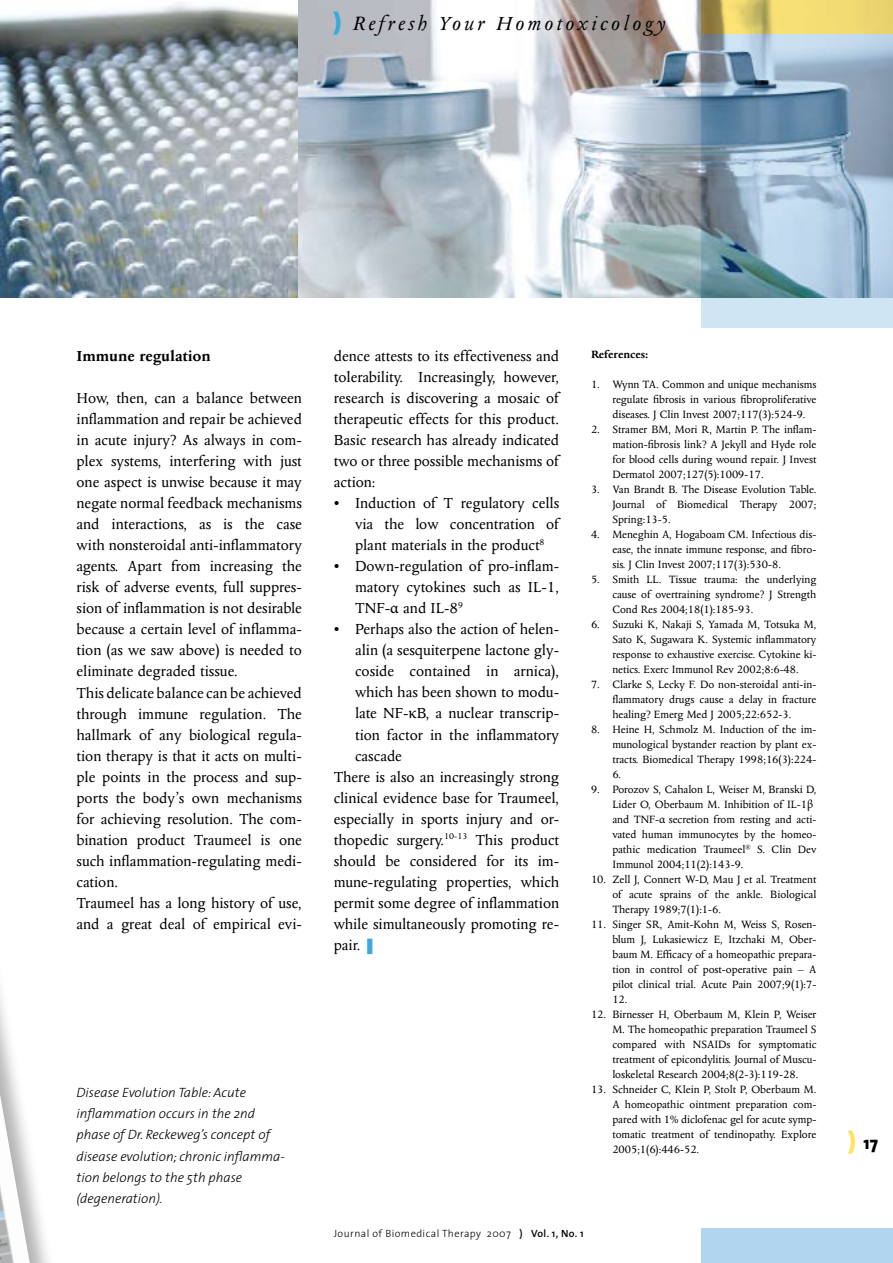
<style>
.page{position:relative;width:893px;height:1263px;background:#fff}
.page>*{position:absolute;margin:0;border:0;box-sizing:border-box;transform-origin:0 0}
.t1{font:italic 22.5px "Columbus";letter-spacing:.15em;color:#000}
.t2{font:800 18px "The Sans";color:#000}
.t3{font:16.5px/21px "Columbus";color:#000;text-align:justify}
.t4{font:700 16.5px "Columbus";color:#000}
.t5{font:italic 300 13.5px/21px "The Sans";color:#000}
.t6{font:12px/15px "Columbus";color:#000;text-align:justify}
.t7{font:700 12px "Columbus";color:#000}
.t8{font:300 10.5px "The Sans";letter-spacing:.04em;color:#000}
.s1{font-family:"The Mix";font-weight:900;font-style:normal;font-size:24px;color:#3aaadc}
.s2{font-family:"Minion Pro"}
.s3{font-weight:700;color:#3aaadc}
.s4{font-weight:600}
.s5{font-family:"The Mix";font-weight:900;font-size:24px;color:#ffe163}
</style>
<div class="page">
<div style="left:702px;top:1229px;width:191px;height:34px;background:#b1d5ee"></div>
<img style="left:0;top:0;width:702px;height:298px">
<div style="left:0;top:941px;width:55px;height:322px;background:#000;opacity:.3"></div>
<img style="left:0;top:1094px;width:30px;height:169px">
<svg style="left:702px;top:0;width:191px;height:34px;background:#e1cc6a"></svg>
<svg style="left:702px;top:34px;width:191px;height:293px;background:#95b0c5"></svg>
<h1 class="t1" style="left:334px;top:12px;width:332px"><span class="s1">)</span> Refresh Your Homotoxicology</h1>
<h3 class="t4" style="left:77px;top:347px;width:136px">Immune regulation</h3>
<p class="t3" style="left:77px;top:387px;width:227px;text-align:left">How, then, can a balance between inflammation and repair be achieved in acute injury? As always in com&shy;plex systems, interfering with just one aspect is unwise because it may negate normal feedback mechanisms and interactions, as is the case with nonsteroidal anti-inflammatory agents. Apart from increasing the risk of adverse events, full suppres&shy;sion of inflammation is not desirable because a certain level of inflamma&shy;tion (as we saw above) is needed to eliminate degraded tissue.<br>This delicate balance can be achieved through immune regulation. The hallmark of any biological regula&shy;tion therapy is that it acts on multi&shy;ple points in the process and sup&shy;ports the body’s own mechanisms for achieving resolution. The com&shy;bination product Traumeel is one such inflammation-regulating medi&shy;cation.<br>Traumeel has a long history of use, and a great deal of empirical evi-</p>
<p class="t5" style="left:77px;top:1082px;width:210px">Disease Evolution Table: Acute inflammation occurs in the 2nd phase of Dr. Reckeweg’s concept of disease evolution; chronic inflamma&shy;tion belongs to the 5th phase (degeneration).</p>
<h3 class="t3" style="left:334px;top:345px;width:227px">dence attests to its effectiveness and tolerability. Increasingly, however, research is discovering a mosaic of therapeutic effects for this product.<br>Basic research has already indicated two or three possible mechanisms of action:</h3>
<h3 class="t3" style="left:355px;top:493px;width:206px;text-indent:-21px">• Induction of T regulatory cells via the low concentration of plant materials in the product<sup>8</sup></h3>
<h3 class="t3" style="left:355px;top:556px;width:206px;text-indent:-21px">• Down-regulation of pro-inflam&shy;matory cytokines such as IL-1, TNF-<span class="s2">α</span> and IL-8<sup>9</sup></h3>
<h3 class="t3" style="left:334px;top:619px;width:227px">• Perhaps also the action of helen-</h3>
<h3 class="t3" style="left:355px;top:640px;width:206px">alin (a sesquiterpene lactone gly-</h3>
<h3 class="t3" style="left:355px;top:661px;width:206px">coside contained in arnica),</h3>
<h3 class="t3" style="left:355px;top:682px;width:206px">which has been shown to modu-</h3>
<h3 class="t3" style="left:355px;top:703px;width:206px">late NF-<span class="s2">κ</span>B, a nuclear transcrip-</h3>
<h3 class="t3" style="left:355px;top:724px;width:206px">tion factor in the inflammatory</h3>
<h3 class="t3" style="left:355px;top:745px;width:48px">cascade</h3>
<h3 class="t3" style="left:334px;top:766px;width:227px">There is also an increasingly strong</h3>
<h3 class="t3" style="left:334px;top:787px;width:227px">clinical evidence base for Traumeel,</h3>
<h3 class="t3" style="left:334px;top:808px;width:227px">especially in sports injury and or-</h3>
<h3 class="t3" style="left:334px;top:829px;width:227px">thopedic surgery.<sup>10-13</sup> This product</h3>
<h3 class="t3" style="left:334px;top:850px;width:227px">should be considered for its im-</h3>
<h3 class="t3" style="left:334px;top:872px;width:227px">mune-regulating properties, which</h3>
<h3 class="t3" style="left:334px;top:893px;width:227px">permit some degree of inflammation</h3>
<h3 class="t3" style="left:334px;top:914px;width:227px">while simultaneously promoting re-</h3>
<h3 class="t3" style="left:334px;top:935px;width:52px">pair.<span class="s3">|</span></h3>
<p class="t7" style="left:591px;top:347px;width:59px">References:</p>
<p class="t6" style="left:612px;top:377px;width:206px;text-indent:-21px">1. Wynn TA. Common and unique mechanisms regulate fibrosis in various fibroproliferative diseases. J Clin Invest 2007;117(3):524-9.</p>
<p class="t6" style="left:612px;top:422px;width:206px;text-indent:-21px">2. Stramer BM, Mori R, Martin P. The inflam&shy;mation-fibrosis link? A Jekyll and Hyde role for blood cells during wound repair. J Invest Dermatol 2007;127(5):1009-17.</p>
<p class="t6" style="left:612px;top:482px;width:206px;text-indent:-21px">3. Van Brandt B. The Disease Evolution Table.<br>Journal of Biomedical Therapy 2007; Spring:13-5.</p>
<p class="t6" style="left:612px;top:527px;width:206px;text-indent:-21px">4. Meneghin A, Hogaboam CM. Infectious dis&shy;ease, the innate immune response, and fibro&shy;sis. J Clin Invest 2007;117(3):530-8.</p>
<p class="t6" style="left:612px;top:572px;width:206px;text-indent:-21px">5. Smith LL. Tissue trauma: the underlying cause of overtraining syndrome? J Strength Cond Res 2004;18(1):185-93.</p>
<p class="t6" style="left:612px;top:617px;width:206px;text-indent:-21px">6. Suzuki K, Nakaji S, Yamada M, Totsuka M, Sato K, Sugawara K. Systemic inflammatory response to exhaustive exercise. Cytokine ki&shy;netics. Exerc Immunol Rev 2002;8:6-48.</p>
<p class="t6" style="left:612px;top:677px;width:206px;text-indent:-21px">7. Clarke S, Lecky F. Do non-steroidal anti-in&shy;flammatory drugs cause a delay in fracture healing? Emerg Med J 2005;22:652-3.</p>
<p class="t6" style="left:612px;top:722px;width:206px;text-indent:-21px">8. Heine H, Schmolz M. Induction of the im&shy;munological bystander reaction by plant ex&shy;tracts. Biomedical Therapy 1998;16(3):224- 6.</p>
<p class="t6" style="left:612px;top:782px;width:206px;text-indent:-21px">9. Porozov S, Cahalon L, Weiser M, Branski D, Lider O, Oberbaum M. Inhibition of IL-1<span class="s2">β</span>β and TNF-<span class="s2">α</span> secretion from resting and acti&shy;vated human immunocytes by the homeo&shy;pathic medication Traumeel<sup>®</sup> S. Clin Dev Immunol 2004;11(2):143-9.</p>
<p class="t6" style="left:612px;top:872px;width:206px;text-indent:-21px">10. Zell J, Connert W-D, Mau J et al. Treatment of acute sprains of the ankle. Biological Therapy 1989;7(1):1-6.</p>
<p class="t6" style="left:612px;top:917px;width:206px;text-indent:-21px">11. Singer SR, Amit-Kohn M, Weiss S, Rosen&shy;blum J, Lukasiewicz E, Itzchaki M, Ober&shy;baum M. Efficacy of a homeopathic prepara&shy;tion in control of post-operative pain – A pilot clinical trial. Acute Pain 2007;9(1):7- 12.</p>
<p class="t6" style="left:612px;top:1007px;width:206px;text-indent:-21px">12. Birnesser H, Oberbaum M, Klein P, Weiser M. The homeopathic preparation Traumeel S compared with NSAIDs for symptomatic treatment of epicondylitis. Journal of Muscu&shy;loskeletal Research 2004;8(2-3):119-28.</p>
<p class="t6" style="left:612px;top:1082px;width:206px;text-indent:-21px">13. Schneider C, Klein P, Stolt P, Oberbaum M.<br>A homeopathic ointment preparation com&shy;pared with 1% diclofenac gel for acute symp&shy;tomatic treatment of tendinopathy. Explore 2005;1(6):446-52.</p>
<p class="t8" style="left:334px;top:1224px;width:251px">Journal of Biomedical Therapy 2007 <span class="s4">) Vol. 1, No. 1</span></p>
<h2 class="t2" style="left:848px;top:1127px;width:31px"><span class="s5">)</span> 17</h2>
</div>
